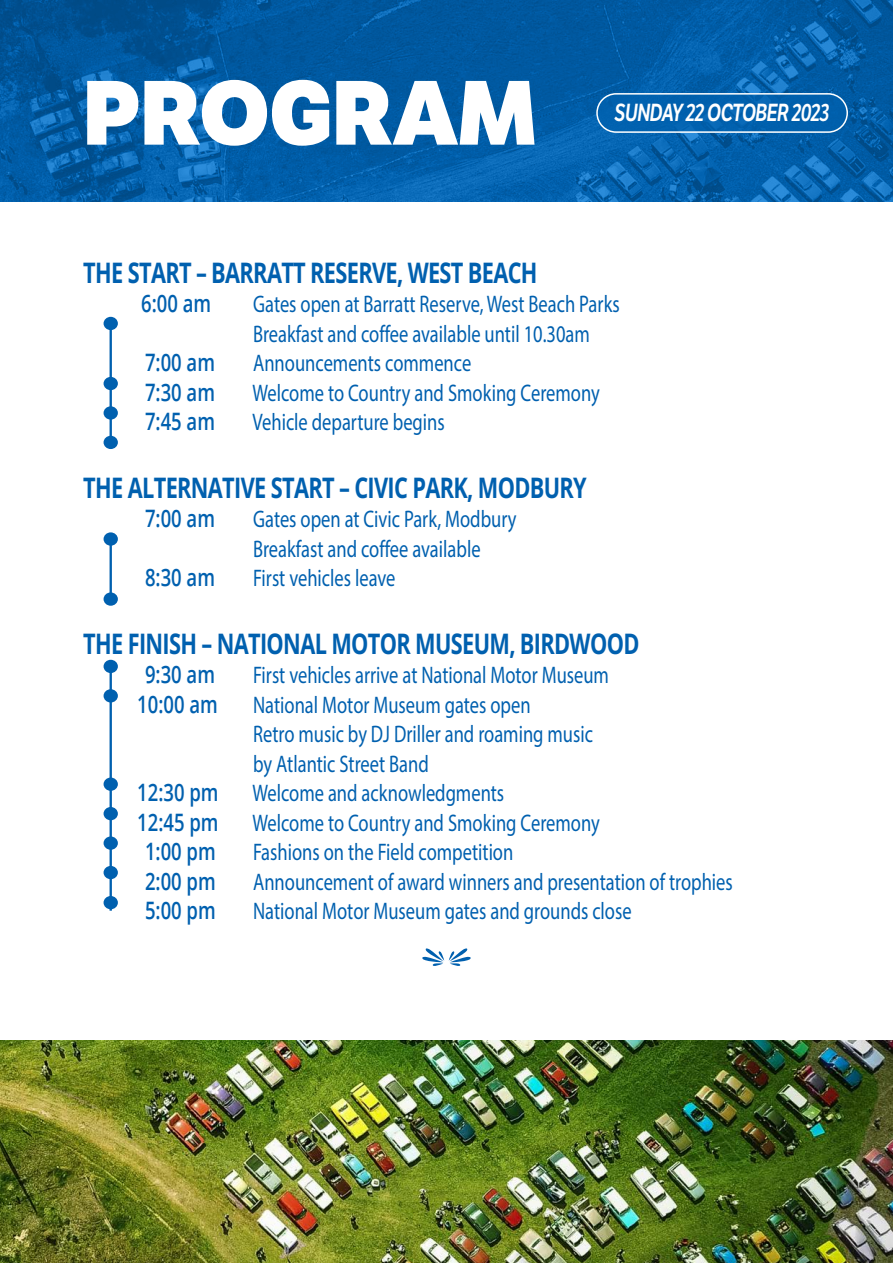
<style>
.page{position:relative;width:893px;height:1263px;background:#fff}
.page>*{position:absolute;margin:0;border:0;box-sizing:border-box;transform-origin:0 0}
.Headline_1{font:800 88.5px "LFT Etica";color:#fff}
.Sub-Headline1{font:700 28.2px "Open Sans";letter-spacing:-.03em;color:#0060af;scale:.77 1}
.Sub-Headline_2{font:24px/29.4px "Myriad Pro";color:#0060af;scale:.77 1}
.Sub-Headline_2-2{font:600 24px "Open Sans";color:#0060af;scale:.77 1}
.Sub-Headline1-2{font:italic 24px "LFT Etica SB";letter-spacing:-.035em;color:#fff;scale:.77 1}
</style>
<div class="page">
<svg style="left:422px;top:948px;width:49px;height:18px"></svg>
<div style="left:104px;top:317px;width:14px;height:13px;background:#0060af;border-radius:50%"></div>
<div style="left:104px;top:377px;width:14px;height:13px;background:#0060af;border-radius:50%"></div>
<div style="left:104px;top:406px;width:14px;height:14px;background:#0060af;border-radius:50%"></div>
<div style="left:104px;top:436px;width:14px;height:13px;background:#0060af;border-radius:50%"></div>
<hr style="left:110px;top:323px;width:2px;height:117px;background:#0060af">
<div style="left:104px;top:532px;width:14px;height:14px;background:#0060af;border-radius:50%"></div>
<div style="left:104px;top:592px;width:14px;height:14px;background:#0060af;border-radius:50%"></div>
<hr style="left:110px;top:539px;width:2px;height:61px;background:#0060af">
<hr style="left:110px;top:668px;width:2px;height:243px;background:#0060af">
<div style="left:104px;top:660px;width:14px;height:13px;background:#0060af;border-radius:50%"></div>
<div style="left:104px;top:689px;width:14px;height:13px;background:#0060af;border-radius:50%"></div>
<div style="left:104px;top:777px;width:14px;height:14px;background:#0060af;border-radius:50%"></div>
<div style="left:104px;top:807px;width:14px;height:13px;background:#0060af;border-radius:50%"></div>
<div style="left:104px;top:836px;width:14px;height:14px;background:#0060af;border-radius:50%"></div>
<div style="left:104px;top:866px;width:14px;height:13px;background:#0060af;border-radius:50%"></div>
<svg style="left:0;top:0;width:893px;height:201px;background:#025ca5"></svg>
<div style="left:597px;top:94px;width:250px;height:38px;background:#0061af;border-radius:19px"></div>
<div style="left:596px;top:93px;width:252px;height:40px;border:2px solid #fff;border-radius:19px"></div>
<div style="left:104px;top:896px;width:14px;height:13px;background:#0060af;border-radius:50%"></div>
<img style="left:0;top:1041px;width:893px;height:222px">
<p class="Headline_1" style="left:83px;top:58px;width:455px">PROGRAM</p>
<p class="Sub-Headline1-2" style="left:615px;top:98px;width:281px">SUNDAY 22 OCTOBER 2023</p>
<p class="Sub-Headline1" style="left:83px;top:253px;width:592px">THE START – BARRATT RESERVE, WEST BEACH</p>
<p class="Sub-Headline_2-2" style="left:141px;top:287px;width:92px">6:00 am</p>
<p class="Sub-Headline_2" style="left:253px;top:289px;width:478px">Gates open at Barratt Reserve, West Beach Parks</p>
<p class="Sub-Headline_2" style="left:253px;top:318px;width:439px">Breakfast and coffee available until 10.30am</p>
<p class="Sub-Headline_2-2" style="left:145px;top:346px;width:92px">7:00 am</p>
<p class="Sub-Headline_2" style="left:253px;top:348px;width:285px">Announcements commence</p>
<p class="Sub-Headline_2-2" style="left:145px;top:375px;width:92px">7:30 am</p>
<p class="Sub-Headline_2" style="left:252px;top:377px;width:453px">Welcome to Country and Smoking Ceremony</p>
<p class="Sub-Headline_2-2" style="left:145px;top:405px;width:92px">7:45 am</p>
<p class="Sub-Headline_2" style="left:252px;top:407px;width:251px">Vehicle departure begins</p>
<p class="Sub-Headline1" style="left:83px;top:468px;width:656px">THE ALTERNATIVE START – CIVIC PARK, MODBURY</p>
<p class="Sub-Headline_2-2" style="left:145px;top:502px;width:92px">7:00 am</p>
<p class="Sub-Headline_2" style="left:253px;top:504px;width:344px">Gates open at Civic Park, Modbury</p>
<p class="Sub-Headline_2" style="left:253px;top:534px;width:297px">Breakfast and coffee available</p>
<p class="Sub-Headline_2-2" style="left:145px;top:561px;width:92px">8:30 am</p>
<p class="Sub-Headline_2" style="left:253px;top:563px;width:186px">First vehicles leave</p>
<p class="Sub-Headline1" style="left:83px;top:624px;width:724px">THE FINISH – NATIONAL MOTOR MUSEUM, BIRDWOOD</p>
<p class="Sub-Headline_2-2" style="left:145px;top:658px;width:92px">9:30 am</p>
<p class="Sub-Headline_2" style="left:253px;top:660px;width:464px">First vehicles arrive at National Motor Museum</p>
<p class="Sub-Headline_2-2" style="left:137px;top:688px;width:106px">10:00 am</p>
<p class="Sub-Headline_2" style="left:253px;top:690px;width:362px">National Motor Museum gates open</p>
<p class="Sub-Headline_2" style="left:253px;top:719px;width:443px">Retro music by DJ Driller and roaming music by Atlantic Street Band</p>
<p class="Sub-Headline_2-2" style="left:137px;top:776px;width:107px">12:30 pm</p>
<p class="Sub-Headline_2" style="left:252px;top:778px;width:329px">Welcome and acknowledgments</p>
<p class="Sub-Headline_2-2" style="left:137px;top:805px;width:107px">12:45 pm</p>
<p class="Sub-Headline_2" style="left:252px;top:807px;width:453px">Welcome to Country and Smoking Ceremony</p>
<p class="Sub-Headline_2-2" style="left:145px;top:835px;width:93px">1:00 pm</p>
<p class="Sub-Headline_2" style="left:253px;top:837px;width:340px">Fashions on the Field competition</p>
<p class="Sub-Headline_2-2" style="left:145px;top:864px;width:93px">2:00 pm</p>
<p class="Sub-Headline_2" style="left:253px;top:866px;width:625px">Announcement of award winners and presentation of trophies</p>
<p class="Sub-Headline_2-2" style="left:145px;top:894px;width:93px">5:00 pm</p>
<p class="Sub-Headline_2" style="left:253px;top:896px;width:493px">National Motor Museum gates and grounds close</p>
</div>
